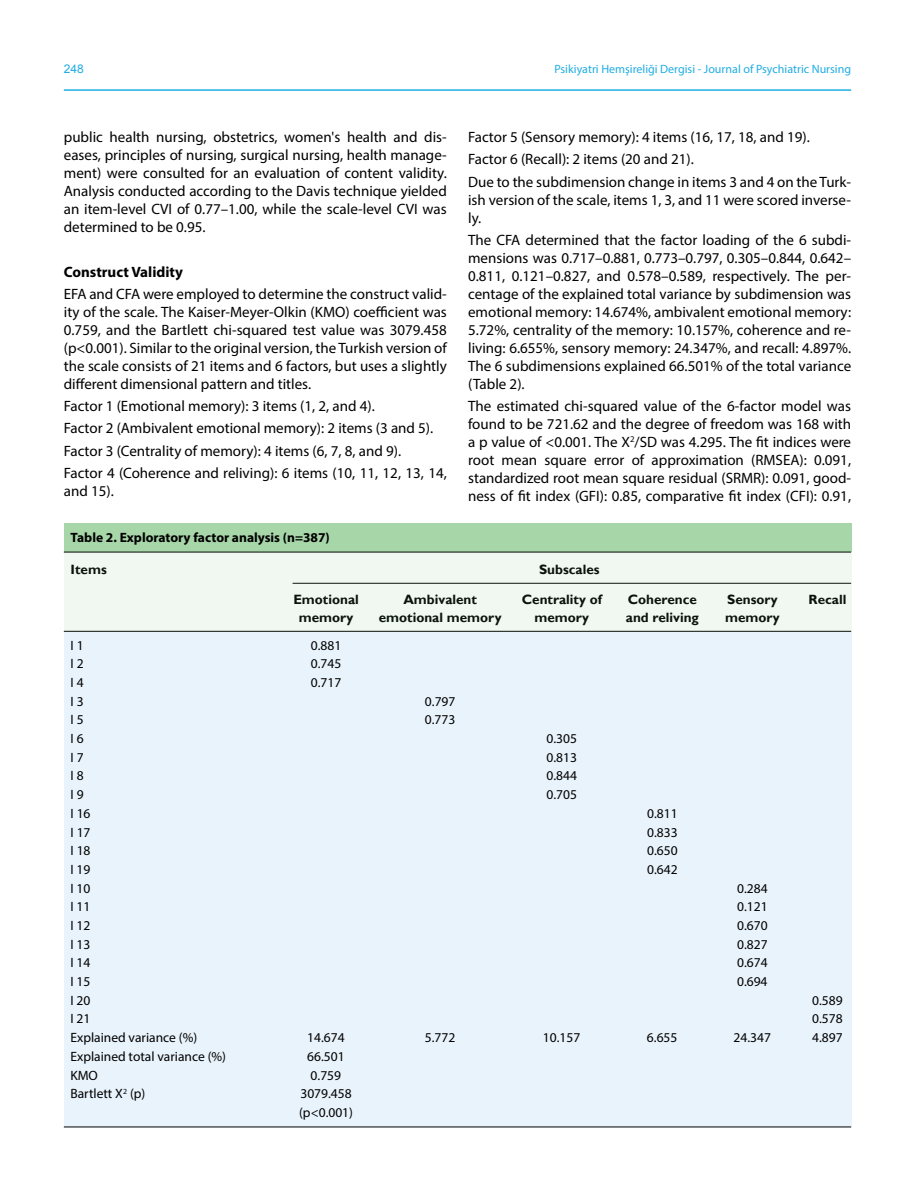
<style>
.page{position:relative;width:915px;height:1191px;background:#fff}
.page>*{position:absolute;margin:0;border:0;box-sizing:border-box;transform-origin:0 0}
.t1{font:15px/18px "Myriad Pro";color:#000;text-align:justify}
.t2{font:700 15px "Myriad Pro";color:#000}
.t3{font:13.5px/18.8px "Myriad Pro";color:#000}
.t4{font:700 13.5px "Gill Sans";color:#000}
.t5{font:700 13.5px "Myriad Pro";color:#000}
.t6{font:13.5px "Gill Sans Bold Tr";color:#000}
.t7{font:12px "Myriad Pro";color:#21ade3}
.t8{font:12px "Arial";color:#21ade3}
</style>
<div class="page">
<hr style="left:64px;top:89px;width:786px;height:2px;background:#21ade3">
<div style="left:64px;top:523px;width:786px;height:29px;background:#a7d6a8"></div>
<div style="left:64px;top:631px;width:786px;height:496px;background:#e9f3fb"></div>
<hr style="left:64px;top:631px;width:786px;height:1px;background:#000">
<hr style="left:64px;top:1126px;width:786px;height:1px;background:#000">
<div style="left:64px;top:552px;width:786px;height:79px;background:#f0f8f1"></div>
<p class="t8" style="left:64px;top:60px;width:22px">248</p>
<p class="t7" style="left:554px;top:61px;width:298px">Psikiyatri Hemşireliği Dergisi - Journal of Psychiatric Nursing</p>
<p class="t1" style="left:64px;top:128px;width:384px">public health nursing, obstetrics, women's health and dis&shy;eases, principles of nursing, surgical nursing, health manage&shy;ment) were consulted for an evaluation of content validity.<br>Analysis conducted according to the Davis technique yielded an item-level CVI of 0.77–1.00, while the scale-level CVI was determined to be 0.95.</p>
<p class="t2" style="left:64px;top:262px;width:121px">Construct Validity</p>
<p class="t1" style="left:64px;top:285px;width:384px">EFA and CFA were employed to determine the construct valid&shy;ity of the scale. The Kaiser-Meyer-Olkin (KMO) coefficient was 0.759, and the Bartlett chi-squared test value was 3079.458 (p&lt;0.001). Similar to the original version, the Turkish version of the scale consists of 21 items and 6 factors, but uses a slightly different dimensional pattern and titles.</p>
<p class="t1" style="left:64px;top:395px;width:384px;line-height:22.2px;text-align:left">Factor 1 (Emotional memory): 3 items (1, 2, and 4).<br>Factor 2 (Ambivalent emotional memory): 2 items (3 and 5).<br>Factor 3 (Centrality of memory): 4 items (6, 7, 8, and 9).<br>Factor 4 (Coherence and reliving): 6 items (10, 11, 12, 13, 14,</p>
<p class="t1" style="left:64px;top:481px;width:51px">and 15).</p>
<p class="t1" style="left:468px;top:126px;width:384px;line-height:22.2px;text-align:left">Factor 5 (Sensory memory): 4 items (16, 17, 18, and 19).<br>Factor 6 (Recall): 2 items (20 and 21).<br>Due to the subdimension change in items 3 and 4 on the Turk-</p>
<p class="t1" style="left:468px;top:190px;width:384px">ish version of the scale, items 1, 3, and 11 were scored inverse&shy;ly.</p>
<p class="t1" style="left:468px;top:230px;width:384px">The CFA determined that the factor loading of the 6 subdi&shy;mensions was 0.717–0.881, 0.773–0.797, 0.305–0.844, 0.642– 0.811, 0.121–0.827, and 0.578–0.589, respectively. The per&shy;centage of the explained total variance by subdimension was emotional memory: 14.674%, ambivalent emotional memory:<br>5.72%, centrality of the memory: 10.157%, coherence and re&shy;living: 6.655%, sensory memory: 24.347%, and recall: 4.897%.<br>The 6 subdimensions explained 66.501% of the total variance (Table 2).</p>
<p class="t1" style="left:468px;top:397px;width:384px">The estimated chi-squared value of the 6-factor model was found to be 721.62 and the degree of freedom was 168 with a p value of &lt;0.001. The X<sup>2</sup>/SD was 4.295. The fit indices were root mean square error of approximation (RMSEA): 0.091, standardized root mean square residual (SRMR): 0.091, good&shy;ness of fit index (GFI): 0.85, comparative fit index (CFI): 0.91,</p>
<p class="t5" style="left:71px;top:528px;width:260px">Table 2. Exploratory factor analysis (n=387)</p>
<p class="t4" style="left:71px;top:561px;width:38px">Items</p>
<p class="t4" style="left:539px;top:561px;width:62px">Subscales</p>
<p class="t4" style="left:293px;top:592px;width:67px">Emotional</p>
<p class="t4" style="left:403px;top:592px;width:75px">Ambivalent</p>
<p class="t4" style="left:521px;top:592px;width:81px">Centrality of</p>
<p class="t4" style="left:627px;top:592px;width:71px">Coherence</p>
<p class="t4" style="left:727px;top:592px;width:52px">Sensory</p>
<p class="t6" style="left:808px;top:592px;width:39px">Recall</p>
<p class="t4" style="left:298px;top:610px;width:56px">memory</p>
<p class="t4" style="left:378px;top:610px;width:124px">emotional memory</p>
<p class="t4" style="left:534px;top:610px;width:56px">memory</p>
<p class="t4" style="left:625px;top:610px;width:74px">and reliving</p>
<p class="t4" style="left:724px;top:610px;width:56px">memory</p>
<p class="t3" style="left:71px;top:635px;width:15px">I 1</p>
<p class="t3" style="left:311px;top:635px;width:32px">0.881</p>
<p class="t3" style="left:71px;top:654px;width:15px">I 2</p>
<p class="t3" style="left:311px;top:654px;width:32px">0.745</p>
<p class="t3" style="left:71px;top:673px;width:15px">I 4</p>
<p class="t3" style="left:311px;top:673px;width:32px">0.717</p>
<p class="t3" style="left:71px;top:691px;width:15px">I 3</p>
<p class="t3" style="left:425px;top:691px;width:32px">0.797</p>
<p class="t3" style="left:71px;top:710px;width:15px">I 5</p>
<p class="t3" style="left:425px;top:710px;width:32px">0.773</p>
<p class="t3" style="left:71px;top:729px;width:15px">I 6</p>
<p class="t3" style="left:546px;top:729px;width:32px">0.305</p>
<p class="t3" style="left:71px;top:747px;width:15px">I 7</p>
<p class="t3" style="left:546px;top:747px;width:32px">0.813</p>
<p class="t3" style="left:71px;top:766px;width:15px">I 8</p>
<p class="t3" style="left:546px;top:766px;width:32px">0.844</p>
<p class="t3" style="left:71px;top:785px;width:15px">I 9</p>
<p class="t3" style="left:546px;top:785px;width:32px">0.705</p>
<p class="t3" style="left:71px;top:803px;width:21px">I 16</p>
<p class="t3" style="left:647px;top:803px;width:32px">0.811</p>
<p class="t3" style="left:71px;top:822px;width:21px">I 17</p>
<p class="t3" style="left:647px;top:822px;width:32px">0.833</p>
<p class="t3" style="left:71px;top:841px;width:21px">I 18</p>
<p class="t3" style="left:647px;top:841px;width:32px">0.650</p>
<p class="t3" style="left:71px;top:859px;width:21px">I 19</p>
<p class="t3" style="left:646px;top:859px;width:32px">0.642</p>
<p class="t3" style="left:70px;top:878px;width:21px">I 10</p>
<p class="t3" style="left:736px;top:878px;width:32px">0.284</p>
<p class="t3" style="left:70px;top:897px;width:21px">I 11</p>
<p class="t3" style="left:736px;top:897px;width:32px">0.121</p>
<p class="t3" style="left:70px;top:916px;width:21px">I 12</p>
<p class="t3" style="left:736px;top:916px;width:32px">0.670</p>
<p class="t3" style="left:70px;top:934px;width:21px">I 13</p>
<p class="t3" style="left:736px;top:934px;width:32px">0.827</p>
<p class="t3" style="left:70px;top:953px;width:21px">I 14</p>
<p class="t3" style="left:736px;top:953px;width:32px">0.674</p>
<p class="t3" style="left:70px;top:972px;width:21px">I 15</p>
<p class="t3" style="left:736px;top:972px;width:32px">0.694</p>
<p class="t3" style="left:70px;top:990px;width:21px">I 20</p>
<p class="t3" style="left:811px;top:990px;width:32px">0.589</p>
<p class="t3" style="left:70px;top:1009px;width:21px">I 21</p>
<p class="t3" style="left:811px;top:1009px;width:32px">0.578</p>
<p class="t3" style="left:70px;top:1028px;width:128px">Explained variance (%)</p>
<p class="t3" style="left:307px;top:1028px;width:39px">14.674</p>
<p class="t3" style="left:424px;top:1028px;width:32px">5.772</p>
<p class="t3" style="left:542px;top:1028px;width:39px">10.157</p>
<p class="t3" style="left:646px;top:1028px;width:32px">6.655</p>
<p class="t3" style="left:733px;top:1028px;width:39px">24.347</p>
<p class="t3" style="left:811px;top:1028px;width:32px">4.897</p>
<p class="t3" style="left:70px;top:1046px;width:157px">Explained total variance (%)</p>
<p class="t3" style="left:307px;top:1046px;width:39px">66.501</p>
<p class="t3" style="left:70px;top:1065px;width:29px">KMO</p>
<p class="t3" style="left:310px;top:1065px;width:32px">0.759</p>
<p class="t3" style="left:70px;top:1084px;width:76px">Bartlett X<sup>2</sup> (p)</p>
<p class="t3" style="left:299px;top:1084px;width:55px">3079.458 (p&lt;0.001)</p>
</div>
